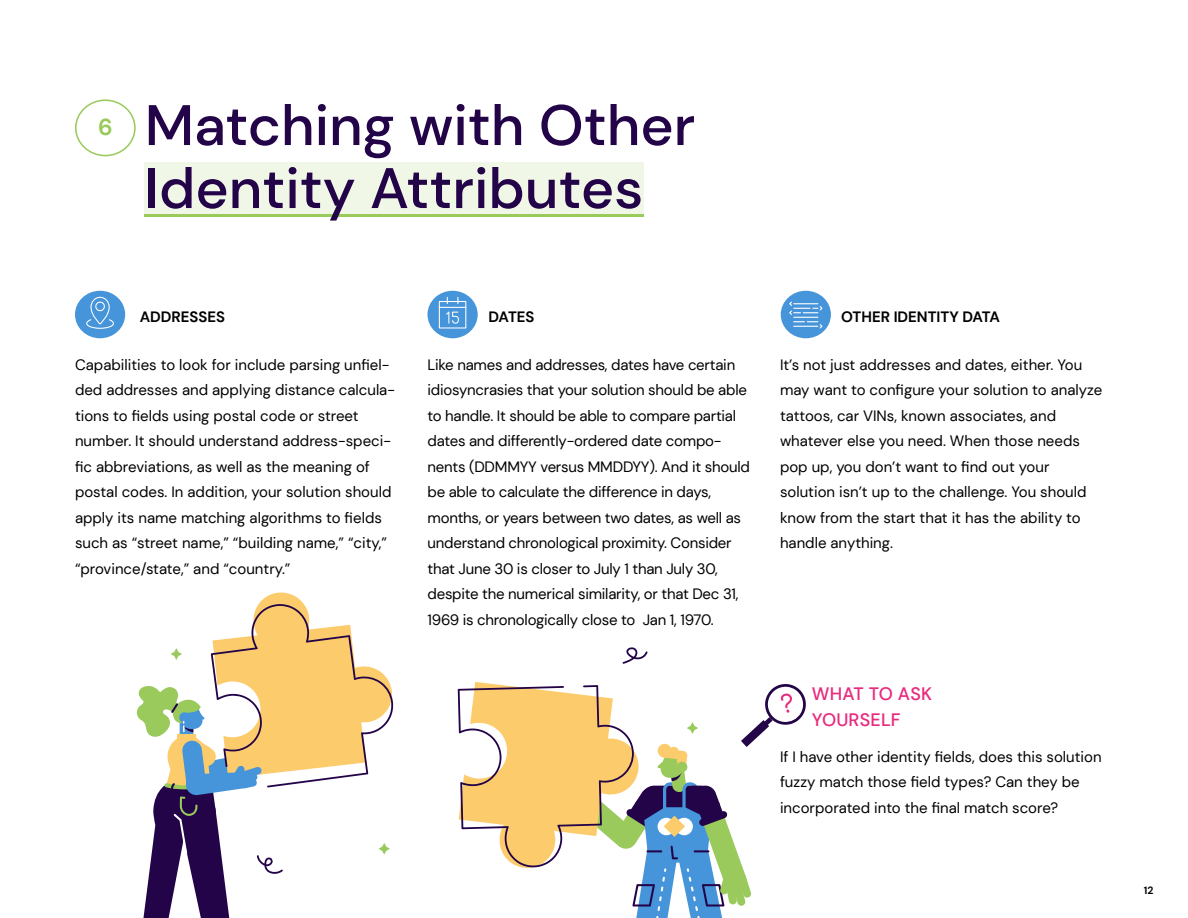
<style>
.page{position:relative;width:1188px;height:918px;background:#fff}
.page>*{position:absolute;margin:0;border:0;box-sizing:border-box;transform-origin:0 0}
.t1{font:500 57px/63px "DM Sans";color:#240448}
.t2{font:700 23.1px "DM Sans";color:#9aca5c}
.t3{font:500 18px/25.5px "DM Sans";letter-spacing:.01em;color:#e92b7e}
.t4{font:15px/25.5px "DM Sans";color:#000}
.t5{font:700 15px "DM Sans";color:#000}
.t6{font:700 10.5px "DM Sans";color:#000}
</style>
<div class="page">
<svg style="left:623px;top:647px;width:25px;height:17px"></svg>
<svg style="left:137px;top:593px;width:257px;height:325px"></svg>
<div style="left:75px;top:291px;width:50px;height:47px;background:#4694d9;border-radius:50%"></div>
<div style="left:427px;top:291px;width:51px;height:47px;background:#4694d9;border-radius:50%"></div>
<div style="left:781px;top:291px;width:50px;height:47px;background:#4694d9;border-radius:50%"></div>
<div style="left:75px;top:99px;width:61px;height:57px;border:2px solid #9aca5c;border-radius:50%"></div>
<div style="left:144px;top:162px;width:500px;height:52px;background:#f0f7e7"></div>
<hr style="left:144px;top:214px;width:500px;height:2px;background:#9aca5c">
<svg style="left:458px;top:682px;width:348px;height:236px"></svg>
<svg style="left:86px;top:296px;width:28px;height:33px"></svg>
<svg style="left:438px;top:296px;width:29px;height:33px"></svg>
<svg style="left:789px;top:301px;width:34px;height:28px"></svg>
<p class="t2" style="left:98px;top:113px;width:16px">6</p>
<p class="t1" style="left:145px;top:93px;width:552px">Matching with Other<br>Identity Attributes</p>
<p class="t5" style="left:140px;top:307px;width:87px">ADDRESSES</p>
<p class="t4" style="left:75px;top:352px;width:322px">Capabilities to look for include parsing unfiel&shy;ded addresses and applying distance calcula&shy;tions to fields using postal code or street number. It should understand address-speci&shy;fic abbreviations, as well as the meaning of postal codes. In addition, your solution should apply its name matching algorithms to fields such as “street name,” “building name,” “city,” “province/state,” and “country.”</p>
<p class="t5" style="left:489px;top:307px;width:47px">DATES</p>
<p class="t4" style="left:428px;top:352px;width:324px">Like names and addresses, dates have certain idiosyncrasies that your solution should be able to handle. It should be able to compare partial dates and differently-ordered date compo&shy;nents (DDMMYY versus MMDDYY). And it should be able to calculate the difference in days, months, or years between two dates, as well as understand chronological proximity. Consider that June 30 is closer to July 1 than July 30, despite the numerical similarity, or that Dec 31, 1969 is chronologically close to Jan 1, 1970.</p>
<p class="t5" style="left:841px;top:307px;width:160px">OTHER IDENTITY DATA</p>
<p class="t4" style="left:780px;top:352px;width:324px">It’s not just addresses and dates, either. You may want to configure your solution to analyze tattoos, car VINs, known associates, and whatever else you need. When those needs pop up, you don’t want to find out your solution isn’t up to the challenge. You should know from the start that it has the ability to handle anything.</p>
<p class="t3" style="left:812px;top:681px;width:122px">WHAT TO ASK<br>YOURSELF</p>
<p class="t4" style="left:780px;top:744px;width:323px">If I have other identity fields, does this solution fuzzy match those field types? Can they be incorporated into the final match score?</p>
<p class="t6" style="left:1144px;top:884px;width:11px">12</p>
</div>
